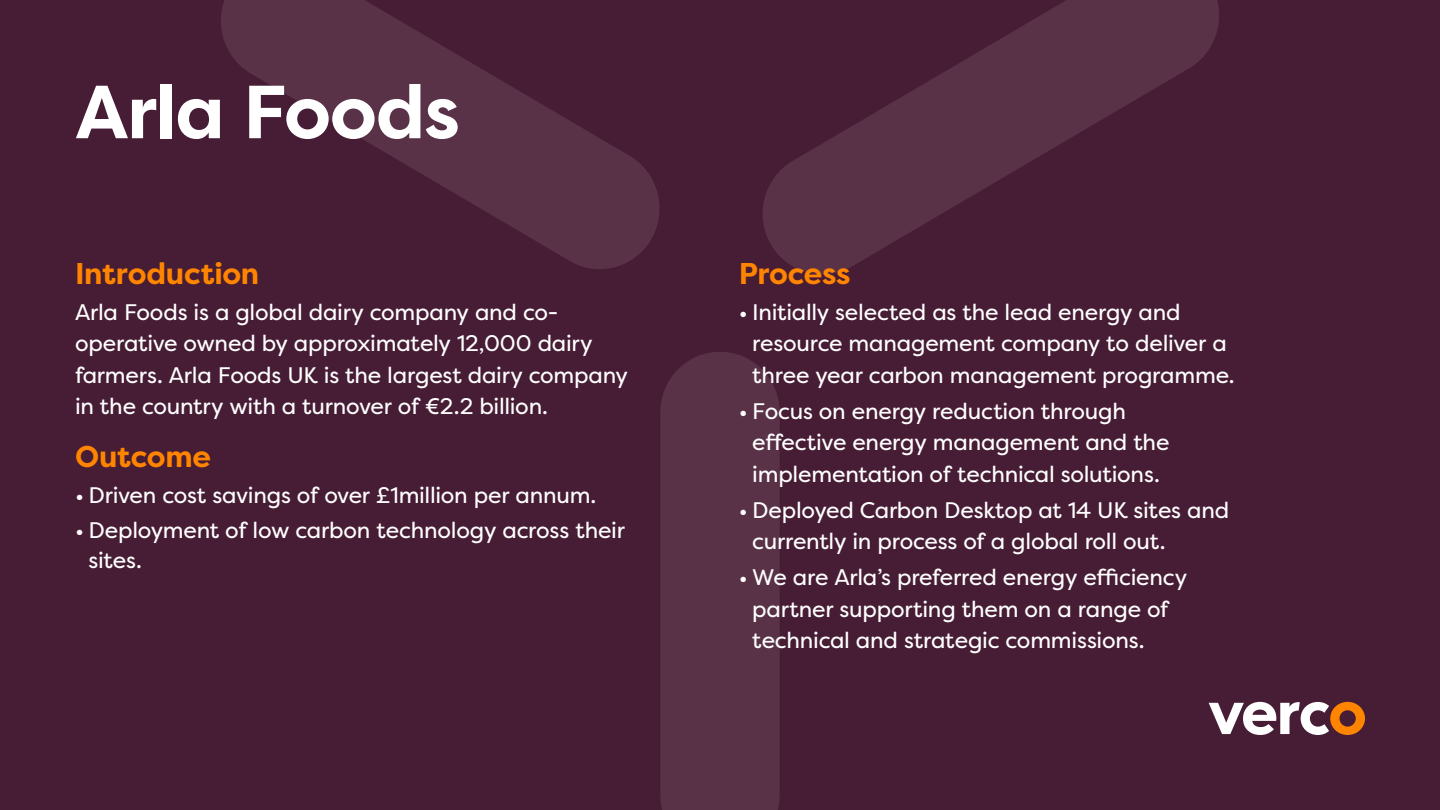
<style>
.page{position:relative;width:1440px;height:810px;background:#471c35}
.page>*{position:absolute;margin:0;border:0;box-sizing:border-box;transform-origin:0 0}
.t1{font:700 75px "Filson Pro";letter-spacing:-.015em;color:#fff}
.t2{font:700 30px "Filson Pro";letter-spacing:-.01em;color:#ff8500}
.t3{font:22.5px/31.5px "Filson Pro";letter-spacing:-.01em;color:#fff}
</style>
<div class="page">
<svg style="left:1209px;top:702px;width:156px;height:33px"></svg>
<div style="left:660px;top:352px;width:120px;height:458px;background:#593248"></div>
<svg style="left:212px;top:0;width:456px;height:269px;background:#4e253d"></svg>
<svg style="left:754px;top:0;width:474px;height:274px;background:#4e253c"></svg>
<h1 class="t1" style="left:75px;top:65px;width:386px">Arla Foods</h1>
<h2 class="t2" style="left:75px;top:254px;width:186px">Introduction</h2>
<p class="t3" style="left:75px;top:296px;width:555px">Arla Foods is a global dairy company and co&shy;operative owned by approximately 12,000 dairy farmers. Arla Foods UK is the largest dairy company in the country with a turnover of €2.2 billion.</p>
<h2 class="t2" style="left:75px;top:438px;width:138px">Outcome</h2>
<p class="t3" style="left:75px;top:479px;width:523px">• Driven cost savings of over £1million per annum.</p>
<p class="t3" style="left:88px;top:515px;width:538px;line-height:30px;text-indent:-14px">• Deployment of low carbon technology across their sites.</p>
<h2 class="t2" style="left:739px;top:254px;width:113px">Process</h2>
<p class="t3" style="left:752px;top:296px;width:484px;text-indent:-14px">• Initially selected as the lead energy and resource management company to deliver a three year carbon management programme.</p>
<p class="t3" style="left:752px;top:395px;width:419px;text-indent:-14px">• Focus on energy reduction through effective energy management and the implementation of technical solutions.</p>
<p class="t3" style="left:752px;top:494px;width:478px;text-indent:-14px">• Deployed Carbon Desktop at 14 UK sites and currently in process of a global roll out.</p>
<p class="t3" style="left:752px;top:561px;width:437px;text-indent:-14px">• We are Arla’s preferred energy efficiency partner supporting them on a range of technical and strategic commissions.</p>
</div>
